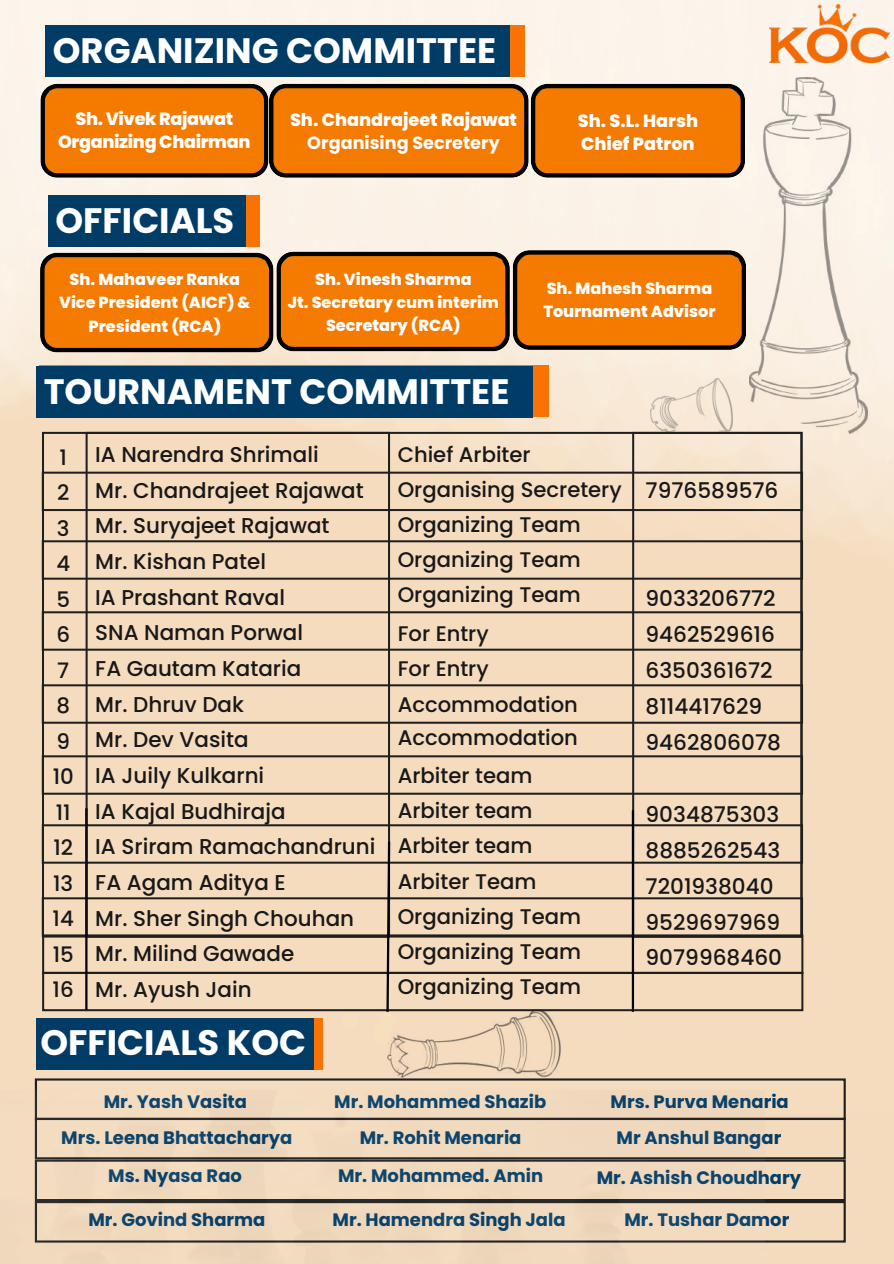
<style>
.page{position:relative;width:894px;height:1264px;background:#fff}
.page>*{position:absolute;margin:0;border:0;box-sizing:border-box;transform-origin:0 0}
.t1{font:700 35.25px "Poppins";color:#fff}
.t2{font:500 21.6px/36px "Poppins";color:#181818}
.t3{font:500 21.45px/35.7px "Poppins";color:#181818}
.t4{font:500 21.3px/35.4px "Poppins";color:#181818;text-align:center}
.t5{font:500 21.15px/35.2px "Poppins";color:#181818}
.t6{font:700 18px/36.6px "Poppins";color:#023d67;text-align:center}
.t7{font:700 18px "Poppins";color:#013c67}
.t8{font:800 17.55px/22.6px "Poppins";color:#fffeff}
.t9{font:800 17.55px/22.6px "Poppins";letter-spacing:-.02em;color:#fffeff;text-align:center}
.t10{font:700 17.55px "Poppins";color:#fffeff}
.t11{font:800 16.05px/23.4px "Poppins";color:#fffeff;text-align:center}
</style>
<div class="page">
<img style="left:0;top:0;width:893px;height:1099px">
<img style="left:749px;top:77px;width:117px;height:357px">
<svg style="left:40px;top:84px;width:704px;height:94px;background:#d97006"></svg>
<svg style="left:40px;top:250px;width:705px;height:102px;background:#d97209"></svg>
<img style="left:387px;top:1011px;width:173px;height:66px">
<img style="left:650px;top:378px;width:82px;height:53px">
<div style="left:49px;top:25px;width:476px;height:52px;background:#f97304"></div>
<div style="left:46px;top:25px;width:463px;height:52px;background:#013c67"></div>
<div style="left:51px;top:195px;width:208px;height:51px;background:#f97304"></div>
<div style="left:48px;top:195px;width:198px;height:52px;background:#013c67"></div>
<div style="left:39px;top:366px;width:510px;height:51px;background:#f97304"></div>
<div style="left:36px;top:366px;width:497px;height:51px;background:#013c67"></div>
<div style="left:38px;top:1017px;width:284px;height:52px;background:#f97304"></div>
<div style="left:36px;top:1017px;width:277px;height:52px;background:#013c67"></div>
<div style="left:35px;top:1078px;width:810px;height:42px;border:2px solid #1f1f1f"></div>
<div style="left:86px;top:432px;width:304px;height:505px;border:2px solid #1f1f1f"></div>
<div style="left:632px;top:432px;width:170px;height:505px;border:2px solid #1f1f1f"></div>
<div style="left:42px;top:540px;width:760px;height:39px;border:2px solid #1f1f1f"></div>
<div style="left:42px;top:471px;width:760px;height:40px;border:2px solid #1f1f1f"></div>
<div style="left:42px;top:611px;width:760px;height:39px;border:2px solid #1f1f1f"></div>
<div style="left:42px;top:684px;width:760px;height:39px;border:2px solid #1f1f1f"></div>
<div style="left:42px;top:755px;width:760px;height:39px;border:2px solid #1f1f1f"></div>
<div style="left:42px;top:824px;width:760px;height:39px;border:2px solid #1f1f1f"></div>
<div style="left:42px;top:897px;width:760px;height:39px;border:2px solid #1f1f1f"></div>
<div style="left:42px;top:934px;width:761px;height:40px;border:2px solid #1f1f1f"></div>
<div style="left:0;top:1090px;width:764px;height:9px;background:#f2dbbf"></div>
<img style="left:769px;top:4px;width:119px;height:59px">
<img style="left:0;top:1099px;width:893px;height:164px">
<div style="left:42px;top:971px;width:761px;height:40px;border:2px solid #1f1f1f"></div>
<hr style="left:631px;top:810px;width:3px;height:201px;background:#000">
<svg style="left:342px;top:1012px;width:15px;height:16px"></svg>
<svg style="left:373px;top:839px;width:22px;height:207px;background:#d3bea4"></svg>
<hr style="left:85px;top:808px;width:2px;height:201px;background:#000">
<h1 class="t1" style="left:53px;top:26px;width:445px">ORGANIZING COMMITTEE</h1>
<p class="t9" style="left:58px;top:108px;width:194px">Sh. Vivek Rajawat<br>Organizing Chairman</p>
<p class="t8" style="left:577px;top:109px;width:122px">Sh. S.L. Harsh<br>Chief Patron</p>
<p class="t8" style="left:290px;top:109px;width:228px">Sh. Chandrajeet Rajawat</p>
<p class="t10" style="left:307px;top:130px;width:194px">Organising Secretery</p>
<h1 class="t1" style="left:55px;top:196px;width:180px">OFFICIALS</h1>
<p class="t11" style="left:59px;top:267px;width:193px">Sh. Mahaveer Ranka<br>Vice President (AICF) &amp;<br>President (RCA)</p>
<p class="t11" style="left:287px;top:267px;width:213px">Sh. Vinesh Sharma<br>Jt. Secretary cum interim<br>Secretary (RCA)</p>
<p class="t11" style="left:543px;top:276px;width:174px;text-align:left">Sh. Mahesh Sharma<br>Tournament Advisor</p>
<h1 class="t1" style="left:44px;top:366px;width:467px">TOURNAMENT COMMITTEE</h1>
<p class="t4" style="left:53px;top:439px;width:23px">1<br>2<br>3<br>4<br>5<br>6<br>7<br>8<br>9<br>10<br>11<br>12<br>13<br>14<br>15<br>16</p>
<p class="t5" style="left:397px;top:436px;width:225px">Chief Arbiter<br>Organising Secretery<br>Organizing Team<br>Organizing Team<br>Organizing Team</p>
<p class="t3" style="left:95px;top:436px;width:281px">IA Narendra Shrimali<br>Mr. Chandrajeet Rajawat<br>Mr. Suryajeet Rajawat<br>Mr. Kishan Patel<br>IA Prashant Raval<br>SNA Naman Porwal<br>FA Gautam Kataria<br>Mr. Dhruv Dak<br>Mr. Dev Vasita<br>IA Juily Kulkarni<br>IA Kajal Budhiraja<br>IA Sriram Ramachandruni<br>FA Agam Aditya E<br>Mr. Sher Singh Chouhan<br>Mr. Milind Gawade<br>Mr. Ayush Jain</p>
<p class="t5" style="left:397px;top:616px;width:182px;line-height:34.7px">For Entry<br>For Entry<br>Accommodation<br>Accommodation</p>
<p class="t5" style="left:397px;top:758px;width:185px">Arbiter team<br>Arbiter team<br>Arbiter team<br>Arbiter Team<br>Organizing Team<br>Organizing Team<br>Organizing Team</p>
<h1 class="t1" style="left:40px;top:1018px;width:267px">OFFICIALS KOC</h1>
<p class="t2" style="left:645px;top:472px;width:134px">7976589576</p>
<p class="t2" style="left:645px;top:580px;width:137px">9033206772<br>9462529616<br>6350361672<br>8114417629<br>9462806078</p>
<p class="t2" style="left:645px;top:796px;width:138px">9034875303<br>8885262543<br>7201938040<br>9529697969<br>9079968460</p>
<p class="t7" style="left:104px;top:1088px;width:145px">Mr. Yash Vasita</p>
<p class="t6" style="left:61px;top:1119px;width:232px;line-height:37.5px">Mrs. Leena Bhattacharya<br>Ms. Nyasa Rao</p>
<p class="t6" style="left:88px;top:1200px;width:178px">Mr. Govind Sharma</p>
<p class="t6" style="left:334px;top:1083px;width:213px">Mr. Mohammed Shazib<br>Mr. Rohit Menaria<br>Mr. Mohammed. Amin</p>
<p class="t6" style="left:610px;top:1083px;width:180px">Mrs. Purva Menaria</p>
<p class="t6" style="left:616px;top:1119px;width:166px">Mr Anshul Bangar</p>
<p class="t6" style="left:596px;top:1159px;width:206px">Mr. Ashish Choudhary</p>
<p class="t6" style="left:332px;top:1200px;width:234px">Mr. Hamendra Singh Jala</p>
<p class="t6" style="left:624px;top:1200px;width:166px">Mr. Tushar Damor</p>
</div>
